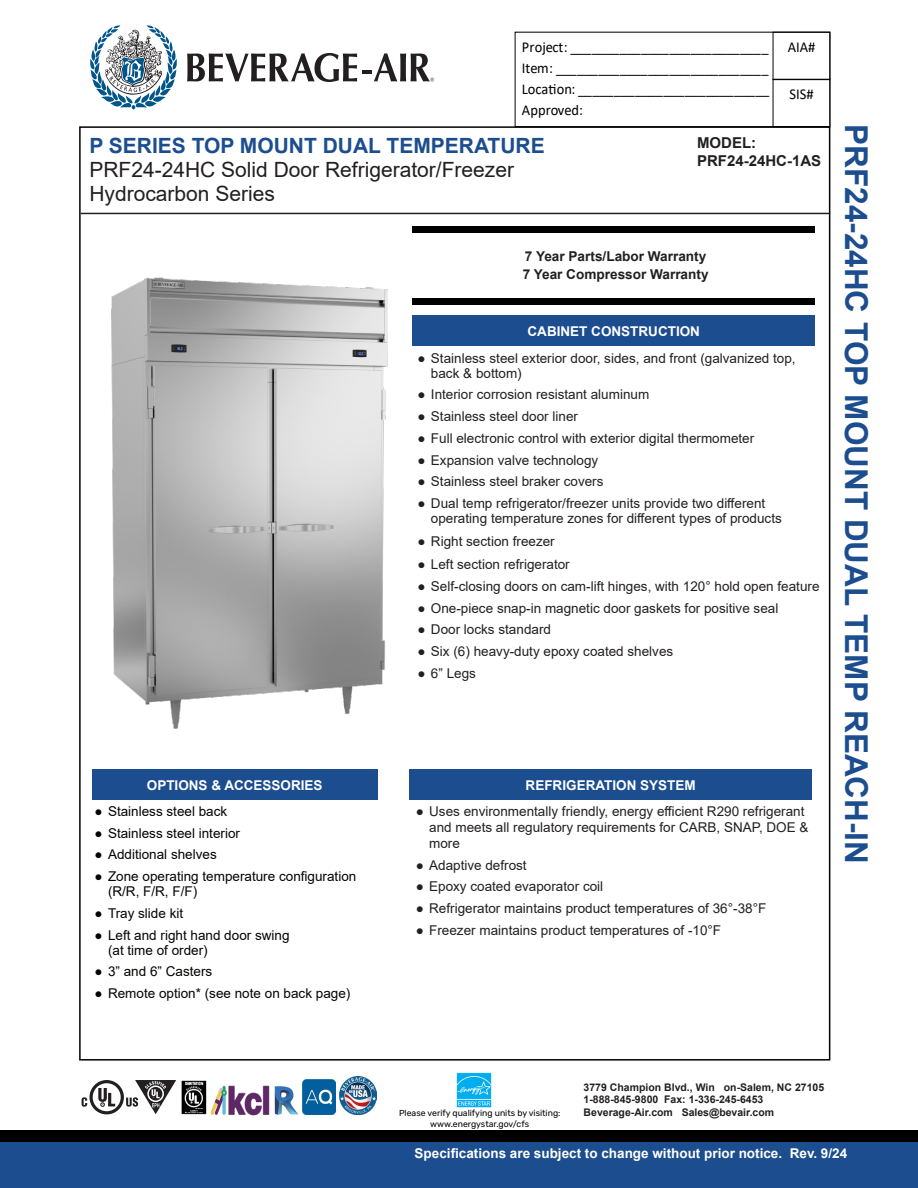
<style>
.page{position:relative;width:918px;height:1188px;background:#fff}
.page>*{position:absolute;margin:0;border:0;box-sizing:border-box;transform-origin:0 0}
.t1{font:700 31.5px "Arial";color:#1c4d8f}
.t2{font:21px/24px "Arial";color:#231f20}
.t3{font:15px/21.3px "Calibri";color:#000;text-align:justify;scale:.96 1}
.t4{font:700 15px/18px "Arial";color:#231f20}
.t5{font:700 13.65px/18.1px "Arial";color:#231f20}
.t6{font:13.5px/16.2px "Arial";color:#231f20}
.t7{font:13.5px/15px "Arial";color:#040503}
.t8{font:700 13.5px "Arial";color:#fff}
.t9{font:700 10.5px/12.6px "Arial";color:#231f20}
.Paragraph_Style_1{font:8.7px "Rubik";color:#040503}
.s1{font-weight:700;color:#1c4d8f}
.s2{color:#fff}
</style>
<div class="page">
<div style="left:515px;top:32px;width:315px;height:95px;border:1px solid #000"></div>
<div style="left:773px;top:32px;width:57px;height:48px;border:1px solid #000"></div>
<div style="left:773px;top:79px;width:57px;height:48px;border:1px solid #000"></div>
<hr style="left:81px;top:213px;width:749px;height:1px;background:#231f20">
<svg style="left:187px;top:53px;width:170px;height:29px"></svg>
<svg style="left:90px;top:25px;width:87px;height:85px"></svg>
<svg style="left:363px;top:53px;width:71px;height:28px"></svg>
<img style="left:111px;top:278px;width:276px;height:451px">
<div style="left:413px;top:316px;width:402px;height:30px;background:#1c4d8f"></div>
<div style="left:410px;top:770px;width:402px;height:30px;background:#1c4d8f"></div>
<div style="left:92px;top:770px;width:285px;height:30px;background:#1c4d8f"></div>
<div style="left:0;top:1130px;width:918px;height:22px;background:#000"></div>
<div style="left:0;top:1142px;width:918px;height:46px;background:#1c4d8f"></div>
<img style="left:457px;top:1072px;width:35px;height:36px">
<img style="left:339px;top:1077px;width:38px;height:37px">
<img style="left:211px;top:1085px;width:58px;height:31px">
<img style="left:274px;top:1086px;width:25px;height:29px">
<img style="left:302px;top:1079px;width:34px;height:35px">
<svg style="left:82px;top:1080px;width:94px;height:34px"></svg>
<img style="left:181px;top:1080px;width:26px;height:35px">
<div style="left:413px;top:226px;width:402px;height:7px;background:#000"></div>
<div style="left:413px;top:298px;width:402px;height:7px;background:#000"></div>
<p class="t3" style="left:522px;top:36px;width:259px">Project: ____________________________ Item: ______________________________ Location: ___________________________ Approved:</p>
<p class="t3" style="left:788px;top:36px;width:30px">AIA#</p>
<p class="t3" style="left:790px;top:83px;width:27px">SIS#</p>
<p class="t2" style="left:89px;top:133px;width:457px"><span class="s1">P SERIES TOP MOUNT DUAL TEMPERATURE<br></span>PRF24-24HC Solid Door Refrigerator/Freezer<br>Hydrocarbon Series</p>
<p class="t4" style="left:697px;top:134px;width:126px">MODEL:<br>PRF24-24HC-1AS</p>
<p class="t1" style="left:878px;top:124px;width:741px;rotate:90deg">PRF24-24HC TOP MOUNT DUAL TEMP REACH-IN</p>
<p class="t5" style="left:523px;top:247px;width:187px">7 Year Parts/Labor Warranty<br>7 Year Compressor Warranty</p>
<p class="t8" style="left:528px;top:321px;width:174px">CABINET CONSTRUCTION</p>
<p class="t6" style="left:431px;top:350px;width:366px;line-height:15px;text-indent:-14px">● Stainless steel exterior door, sides, and front (galvanized top, back &amp; bottom)</p>
<p class="t6" style="left:417px;top:387px;width:233px">● Interior corrosion resistant aluminum</p>
<p class="t6" style="left:417px;top:408px;width:162px">● Stainless steel door liner</p>
<p class="t6" style="left:417px;top:430px;width:338px">● Full electronic control with exterior digital thermometer</p>
<p class="t6" style="left:417px;top:452px;width:182px">● Expansion valve technology</p>
<p class="t6" style="left:417px;top:474px;width:188px">● Stainless steel braker covers</p>
<p class="t6" style="left:431px;top:496px;width:352px;line-height:15px;text-indent:-14px">● Dual temp refrigerator/freezer units provide two different operating temperature zones for different types of products</p>
<p class="t6" style="left:417px;top:533px;width:139px">● Right section freezer</p>
<p class="t6" style="left:417px;top:556px;width:154px">● Left section refrigerator</p>
<p class="t6" style="left:417px;top:578px;width:404px">● Self-closing doors on cam-lift hinges, with 120° hold open feature</p>
<p class="t6" style="left:417px;top:600px;width:362px">● One-piece snap-in magnetic door gaskets for positive seal</p>
<p class="t6" style="left:417px;top:621px;width:135px">● Door locks standard</p>
<p class="t6" style="left:417px;top:643px;width:257px">● Six (6) heavy-duty epoxy coated shelves</p>
<p class="t6" style="left:417px;top:665px;width:60px">● 6” Legs</p>
<p class="t8" style="left:147px;top:776px;width:177px">OPTIONS &amp; ACCESSORIES</p>
<p class="t8" style="left:526px;top:776px;width:172px">REFRIGERATION SYSTEM</p>
<p class="t6" style="left:429px;top:803px;width:381px;text-indent:-14px">● Uses environmentally friendly, energy efficient R290 refrigerant and meets all regulatory requirements for CARB, SNAP, DOE &amp; more</p>
<p class="t6" style="left:416px;top:857px;width:113px">● Adaptive defrost</p>
<p class="t6" style="left:416px;top:879px;width:189px">● Epoxy coated evaporator coil</p>
<p class="t6" style="left:416px;top:900px;width:352px">● Refrigerator maintains product temperatures of 36°-38°F</p>
<p class="t6" style="left:416px;top:922px;width:307px">● Freezer maintains product temperatures of -10°F</p>
<p class="t7" style="left:94px;top:803px;width:134px">● Stainless steel back</p>
<p class="t7" style="left:94px;top:825px;width:147px">● Stainless steel interior</p>
<p class="t7" style="left:94px;top:847px;width:124px">● Additional shelves</p>
<p class="t7" style="left:108px;top:869px;width:250px;text-indent:-14px">● Zone operating temperature configuration (R/R, F/R, F/F)</p>
<p class="t7" style="left:94px;top:905px;width:90px">● Tray slide kit</p>
<p class="t7" style="left:108px;top:927px;width:183px;text-indent:-14px">● Left and right hand door swing (at time of order)</p>
<p class="t7" style="left:94px;top:964px;width:119px">● 3” and 6” Casters</p>
<p class="t7" style="left:94px;top:986px;width:257px">● Remote option* (see note on back page)</p>
<p class="t9" style="left:584px;top:1081px;width:242px">3779 Champion Blvd., Win<span class="s2">st</span>on-Salem, NC 27105<br>1-888-845-9800 Fax: 1-336-245-6453</p>
<p class="Paragraph_Style_1" style="left:399px;top:1108px;width:163px">Please verify qualifying units by visiting:</p>
<p class="t9" style="left:584px;top:1106px;width:192px">Beverage-Air.com Sales@bevair.com</p>
<p class="Paragraph_Style_1" style="left:430px;top:1119px;width:100px">www.energystar.gov/cfs</p>
<p class="t8" style="left:415px;top:1144px;width:434px">Specifications are subject to change without prior notice. Rev. 9/24</p>
</div>
